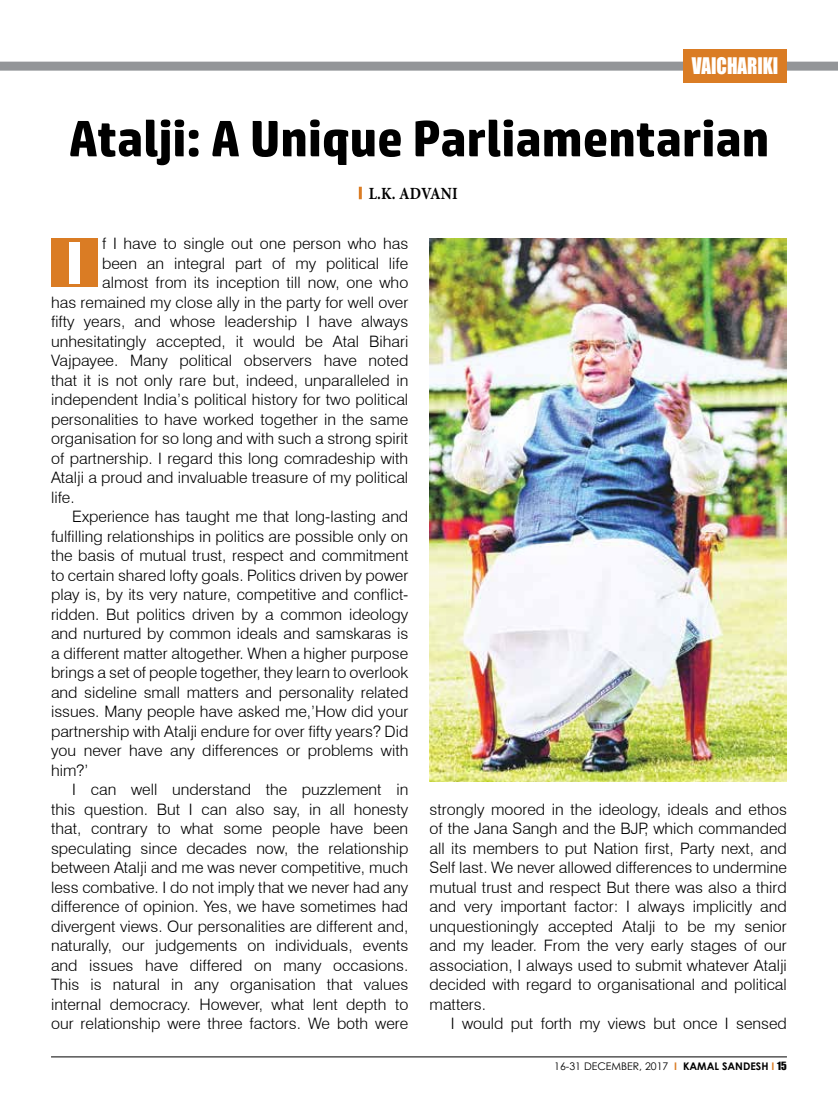
<style>
.page{position:relative;width:838px;height:1106px;background:#fff}
.page>*{position:absolute;margin:0;border:0;box-sizing:border-box;transform-origin:0 0}
.t1{font:52.5px "Impact";color:#fff}
.t2{font:700 51px "HP Simplified";color:#000}
.t3{font:21px "Impact";color:#fff;scale:.9 1}
.t4{font:700 17.1px "Minion Pro";letter-spacing:.01em;color:#000;scale:.88 1}
.t5{font:300 15.75px/19.5px "Swiss 721 BT";color:#000;text-align:justify}
.t6{font:10.5px "Century Gothic";color:#000}
.s1{font-weight:700;color:#da7c24}
.s2{font-weight:700}
.s3{font-family:"Impact"}
</style>
<div class="page">
<hr style="left:51px;top:1056px;width:736px;height:1px;background:#000">
<div style="left:0;top:62px;width:838px;height:9px;background:#939598"></div>
<div style="left:683px;top:49px;width:104px;height:34px;background:#da7c24"></div>
<div style="left:51px;top:238px;width:47px;height:49px;background:#da7c24"></div>
<svg style="left:359px;top:187px;width:3px;height:12px"></svg>
<img style="left:429px;top:238px;width:358px;height:543px">
<h3 class="t3" style="left:692px;top:50px;width:98px">VAICHAR IKI</h3>
<h2 class="t2" style="left:69px;top:109px;width:702px">Atalji: A Unique Parliamentarian</h2>
<p class="t4" style="left:369px;top:182px;width:103px">L.K. ADVANI</p>
<p class="t5" style="left:102px;top:234px;width:308px">f I have to single out one person who has</p>
<p class="t5" style="left:102px;top:253px;width:308px">been an integral part of my political life</p>
<p class="t5" style="left:102px;top:273px;width:308px">almost from its inception till now, one who</p>
<p class="t5" style="left:51px;top:292px;width:359px">has remained my close ally in the party for well over</p>
<p class="t5" style="left:51px;top:312px;width:359px">fifty years, and whose leadership I have always</p>
<p class="t5" style="left:51px;top:331px;width:359px">unhesitatingly accepted, it would be Atal Bihari</p>
<p class="t5" style="left:51px;top:351px;width:359px">Vajpayee. Many political observers have noted</p>
<p class="t5" style="left:51px;top:370px;width:359px">that it is not only rare but, indeed, unparalleled in</p>
<p class="t5" style="left:51px;top:390px;width:359px">independent India’s political history for two political</p>
<p class="t5" style="left:51px;top:409px;width:359px">personalities to have worked together in the same</p>
<p class="t5" style="left:51px;top:429px;width:359px">organisation for so long and with such a strong spirit</p>
<p class="t5" style="left:51px;top:448px;width:359px">of partnership. I regard this long comradeship with</p>
<p class="t5" style="left:51px;top:468px;width:359px">Atalji a proud and invaluable treasure of my political</p>
<p class="t5" style="left:51px;top:487px;width:25px">life.</p>
<p class="t5" style="left:72px;top:507px;width:337px">Experience has taught me that long-lasting and</p>
<p class="t5" style="left:51px;top:526px;width:359px">fulfilling relationships in politics are possible only on</p>
<p class="t5" style="left:51px;top:546px;width:359px">the basis of mutual trust, respect and commitment</p>
<p class="t5" style="left:51px;top:565px;width:359px">to certain shared lofty goals. Politics driven by power</p>
<p class="t5" style="left:51px;top:584px;width:359px">play is, by its very nature, competitive and conflict-</p>
<p class="t5" style="left:51px;top:604px;width:359px">ridden. But politics driven by a common ideology</p>
<p class="t5" style="left:51px;top:623px;width:359px">and nurtured by common ideals and samskaras is</p>
<p class="t5" style="left:51px;top:643px;width:359px">a different matter altogether. When a higher purpose</p>
<p class="t5" style="left:51px;top:662px;width:359px">brings a set of people together, they learn to overlook</p>
<p class="t5" style="left:51px;top:682px;width:359px">and sideline small matters and personality related</p>
<p class="t5" style="left:51px;top:701px;width:359px">issues. Many people have asked me,’How did your</p>
<p class="t5" style="left:51px;top:721px;width:359px">partnership with Atalji endure for over fifty years? Did</p>
<p class="t5" style="left:51px;top:740px;width:359px">you never have any differences or problems with</p>
<p class="t5" style="left:51px;top:760px;width:39px">him?’</p>
<p class="t5" style="left:72px;top:779px;width:337px">I can well understand the puzzlement in</p>
<p class="t5" style="left:51px;top:799px;width:359px">this question. But I can also say, in all honesty</p>
<p class="t5" style="left:51px;top:818px;width:359px">that, contrary to what some people have been</p>
<p class="t5" style="left:51px;top:838px;width:359px">speculating since decades now, the relationship</p>
<p class="t5" style="left:51px;top:857px;width:359px">between Atalji and me was never competitive, much</p>
<p class="t5" style="left:51px;top:877px;width:359px">less combative. I do not imply that we never had any</p>
<p class="t5" style="left:51px;top:896px;width:359px">difference of opinion. Yes, we have sometimes had</p>
<p class="t5" style="left:51px;top:916px;width:359px">divergent views. Our personalities are different and,</p>
<p class="t5" style="left:51px;top:935px;width:359px">naturally, our judgements on individuals, events</p>
<p class="t5" style="left:51px;top:955px;width:359px">and issues have differed on many occasions.</p>
<p class="t5" style="left:51px;top:974px;width:359px">This is natural in any organisation that values</p>
<p class="t5" style="left:51px;top:994px;width:359px">internal democracy. However, what lent depth to</p>
<p class="t5" style="left:51px;top:1013px;width:359px">our relationship were three factors. We both were</p>
<h1 class="t1" style="left:67px;top:222px;width:12px">I</h1>
<p class="t5" style="left:429px;top:799px;width:359px">strongly moored in the ideology, ideals and ethos of the Jana Sangh and the BJP, which commanded all its members to put Nation first, Party next, and Self last. We never allowed differences to undermine mutual trust and respect But there was also a third and very important factor: I always implicitly and unquestioningly accepted Atalji to be my senior and my leader. From the very early stages of our association, I always used to submit whatever Atalji decided with regard to organisational and political matters.</p>
<p class="t5" style="left:451px;top:1013px;width:337px">I would put forth my views but once I sensed</p>
<p class="t6" style="left:554px;top:1058px;width:234px">16-31 DECEMBER, 2017 <span class="s1">I</span> <span class="s2">KAMAL SANDESH</span> <span class="s1">I</span> <span class="s3">15</span></p>
</div>
